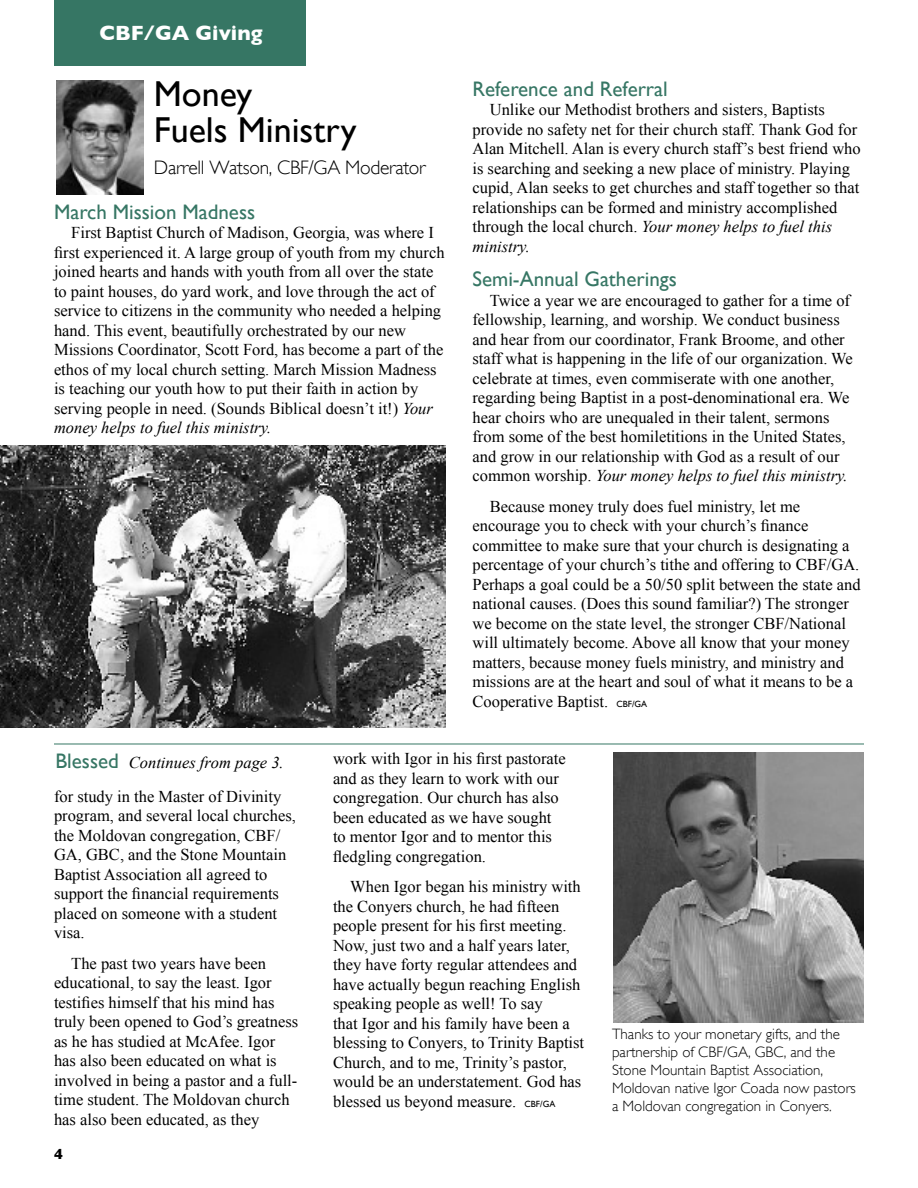
<style>
.page{position:relative;width:918px;height:1188px;background:#fff}
.page>*{position:absolute;margin:0;border:0;box-sizing:border-box;transform-origin:0 0}
.t1{font:36px/36px "Gill Sans";color:#000}
.t2{font:21px "Gill Sans";color:#367664}
.t3{font:700 21px "Gill Sans";color:#fff}
.t4{font:300 19.5px "Gill Sans";letter-spacing:-.015em;color:#000}
.t5{font:16.5px/19.5px "Times New Roman";color:#000}
.t6{font:italic 16.5px "Times New Roman";color:#000}
.t7{font:300 15px/18px "Gill Sans";color:#000}
.t8{font:700 15px "Gill Sans";color:#000}
.s1{font-style:italic}
.s2{font-family:"Gill Sans";font-size:9px}
.s3{font-family:"Gill Sans";font-style:normal;font-size:21px;color:#367664}
</style>
<div class="page">
<div style="left:54px;top:0;width:252px;height:66px;background:#367664"></div>
<img style="left:56px;top:81px;width:87px;height:113px">
<img style="left:614px;top:753px;width:250px;height:270px">
<img style="left:0;top:445px;width:446px;height:282px">
<p class="t3" style="left:99px;top:21px;width:165px">CBF/GA Giving</p>
<h1 class="t1" style="left:154px;top:75px;width:204px">Money<br>Fuels Ministry</h1>
<p class="t4" style="left:154px;top:156px;width:273px">Darrell Watson, CBF/GA Moderator</p>
<p class="t2" style="left:54px;top:199px;width:203px">March Mission Madness</p>
<p class="t5" style="left:54px;top:223px;width:392px;text-indent:17px">First Baptist Church of Madison, Georgia, was where I first experienced it. A large group of youth from my church joined hearts and hands with youth from all over the state to paint houses, do yard work, and love through the act of service to citizens in the community who needed a helping hand. This event, beautifully orchestrated by our new Missions Coordinator, Scott Ford, has become a part of the ethos of my local church setting. March Mission Madness is teaching our youth how to put their faith in action by serving people in need. (Sounds Biblical doesn’t it!) <span class="s1">Your money helps to fuel this ministry.</span></p>
<p class="t2" style="left:472px;top:76px;width:197px">Reference and Referral</p>
<p class="t5" style="left:472px;top:100px;width:390px;text-indent:17px">Unlike our Methodist brothers and sisters, Baptists provide no safety net for their church staff. Thank God for Alan Mitchell. Alan is every church staff’s best friend who is searching and seeking a new place of ministry. Playing cupid, Alan seeks to get churches and staff together so that relationships can be formed and ministry accomplished through the local church. <span class="s1">Your money helps to fuel this ministry.</span></p>
<p class="t2" style="left:472px;top:267px;width:206px">Semi-Annual Gatherings</p>
<p class="t5" style="left:472px;top:290px;width:382px;text-indent:17px">Twice a year we are encouraged to gather for a time of fellowship, learning, and worship. We conduct business and hear from our coordinator, Frank Broome, and other staff what is happening in the life of our organization. We celebrate at times, even commiserate with one another, regarding being Baptist in a post-denominational era. We hear choirs who are unequaled in their talent, sermons from some of the best homiletitions in the United States, and grow in our relationship with God as a result of our common worship. <span class="s1">Your money helps to fuel this ministry.</span></p>
<p class="t5" style="left:472px;top:496px;width:390px;text-indent:17px">Because money truly does fuel ministry, let me encourage you to check with your church’s finance committee to make sure that your church is designating a percentage of your church’s tithe and offering to CBF/GA.<br>Perhaps a goal could be a 50/50 split between the state and national causes. (Does this sound familiar?) The stronger we become on the state level, the stronger CBF/National will ultimately become. Above all know that your money matters, because money fuels ministry, and ministry and missions are at the heart and soul of what it means to be a Cooperative Baptist. <span class="s2">CBF/GA</span></p>
<p class="t6" style="left:56px;top:752px;width:230px"><span class="s3">Blessed</span> Continues from page 3.</p>
<p class="t5" style="left:54px;top:786px;width:243px">for study in the Master of Divinity program, and several local churches, the Moldovan congregation, CBF/<br>GA, GBC, and the Stone Mountain<br>Baptist Association all agreed to support the financial requirements placed on someone with a student visa.</p>
<p class="t5" style="left:54px;top:953px;width:246px;text-indent:17px">The past two years have been educational, to say the least. Igor testifies himself that his mind has truly been opened to God’s greatness as he has studied at McAfee. Igor has also been educated on what is involved in being a pastor and a full&shy;time student. The Moldovan church has also been educated, as they</p>
<p class="t8" style="left:54px;top:1145px;width:10px">4</p>
<p class="t5" style="left:333px;top:749px;width:234px">work with Igor in his first pastorate and as they learn to work with our congregation. Our church has also been educated as we have sought to mentor Igor and to mentor this fledgling congregation.</p>
<p class="t5" style="left:333px;top:877px;width:253px;text-indent:17px">When Igor began his ministry with the Conyers church, he had fifteen people present for his first meeting.<br>Now, just two and a half years later, they have forty regular attendees and have actually begun reaching English speaking people as well! To say<br>that Igor and his family have been a blessing to Conyers, to Trinity Baptist Church, and to me, Trinity’s pastor, would be an understatement. God has blessed us beyond measure. <span class="s2">CBF/GA</span></p>
<p class="t7" style="left:612px;top:1025px;width:245px">Thanks to your monetary gifts, and the partnership of CBF/GA, GBC, and the Stone Mountain Baptist Association, Moldovan native Igor Coada now pastors a Moldovan congregation in Conyers.</p>
</div>
